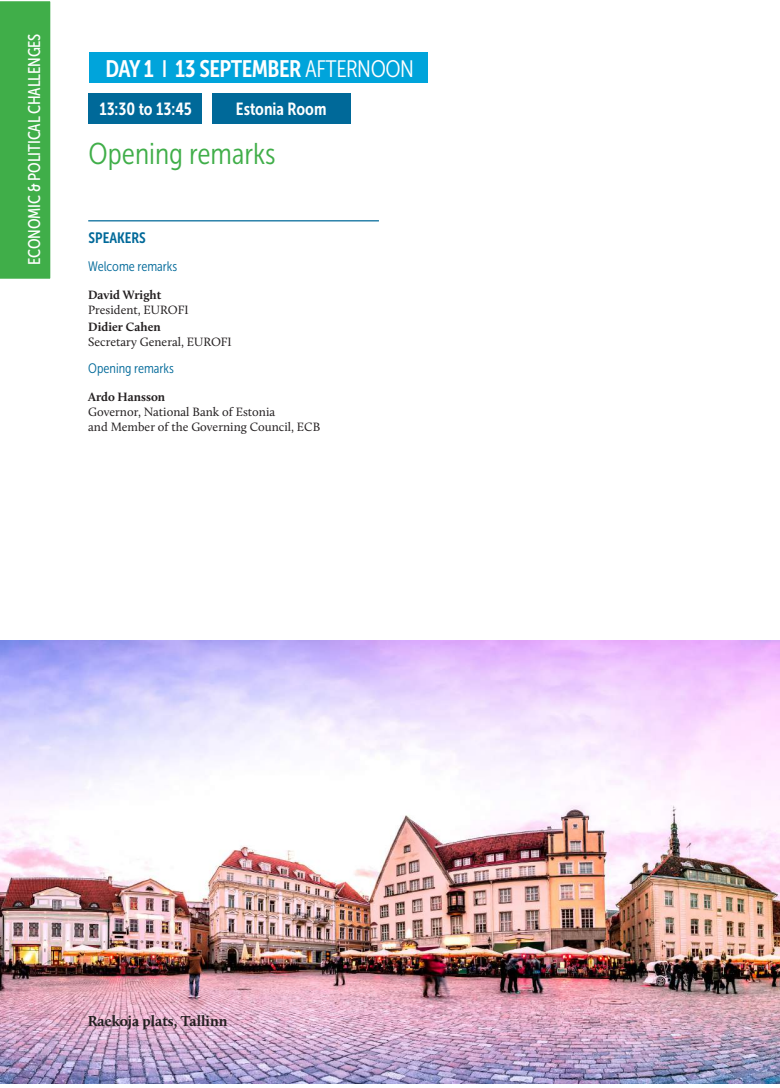
<style>
.page{position:relative;width:780px;height:1088px;background:#fff}
.page>*{position:absolute;margin:0;border:0;box-sizing:border-box;transform-origin:0 0}
.t1{font:30px "Museo Sans Cond 300";color:#40ae49}
.t2{font:23.75px "Museo Sans Cond 700";letter-spacing:-.02em;color:#fff}
.t3{font:17.5px "Museo Sans Cond 700";color:#fff}
.t4{font:16.88px "Museo Sans Cond 500";letter-spacing:-.01em;color:#fff}
.t5{font:700 15px "Calluna";color:#231f20}
.t6{font:15px "Museo Sans Cond 700";color:#006999}
.t7{font:13.75px "Museo Sans Cond 300";color:#006999}
.t8{font:12.5px/15px "Calluna";color:#231f20}
.t9{font:700 12.5px "Calluna";color:#231f20}
.s1{font-family:"Museo Sans Cond 500"}
.s2{font-family:"Museo Sans Cond 300"}
</style>
<div class="page">
<div style="left:0;top:1px;width:51px;height:278px;background:#40ae49"></div>
<div style="left:89px;top:94px;width:113px;height:30px;background:#006999"></div>
<div style="left:89px;top:53px;width:338px;height:30px;background:#00a4db"></div>
<div style="left:212px;top:94px;width:138px;height:30px;background:#006999"></div>
<hr style="left:88px;top:220px;width:291px;height:1px;background:#006999">
<img style="left:0;top:640px;width:780px;height:444px">
<h3 class="t4" style="left:25px;top:265px;width:233px;rotate:-90deg">ECONOMIC &amp; POLITICAL CHALLENGES</h3>
<h2 class="t2" style="left:105px;top:56px;width:310px">DAY 1 <span class="s1">I</span> 13 SEPTEMBER <span class="s2">AFTERNOON</span></h2>
<h3 class="t3" style="left:99px;top:99px;width:94px">13:30 to 13:45</h3>
<h3 class="t3" style="left:236px;top:99px;width:92px">Estonia Room</h3>
<h1 class="t1" style="left:89px;top:138px;width:188px">Opening remarks</h1>
<p class="t6" style="left:89px;top:229px;width:59px">SPEAKERS</p>
<p class="t7" style="left:88px;top:259px;width:91px">Welcome remarks</p>
<p class="t9" style="left:88px;top:287px;width:75px">David Wright</p>
<p class="t8" style="left:88px;top:302px;width:102px">President, EUROFI</p>
<p class="t9" style="left:88px;top:319px;width:74px">Didier Cahen</p>
<p class="t8" style="left:88px;top:334px;width:145px">Secretary General, EUROFI</p>
<p class="t7" style="left:88px;top:361px;width:87px">Opening remarks</p>
<p class="t9" style="left:88px;top:389px;width:78px">Ardo Hansson</p>
<p class="t8" style="left:88px;top:404px;width:233px">Governor, National Bank of Estonia<br>and Member of the Governing Council, ECB</p>
<p class="t5" style="left:88px;top:1011px;width:141px">Raekoja plats, Tallinn</p>
</div>
